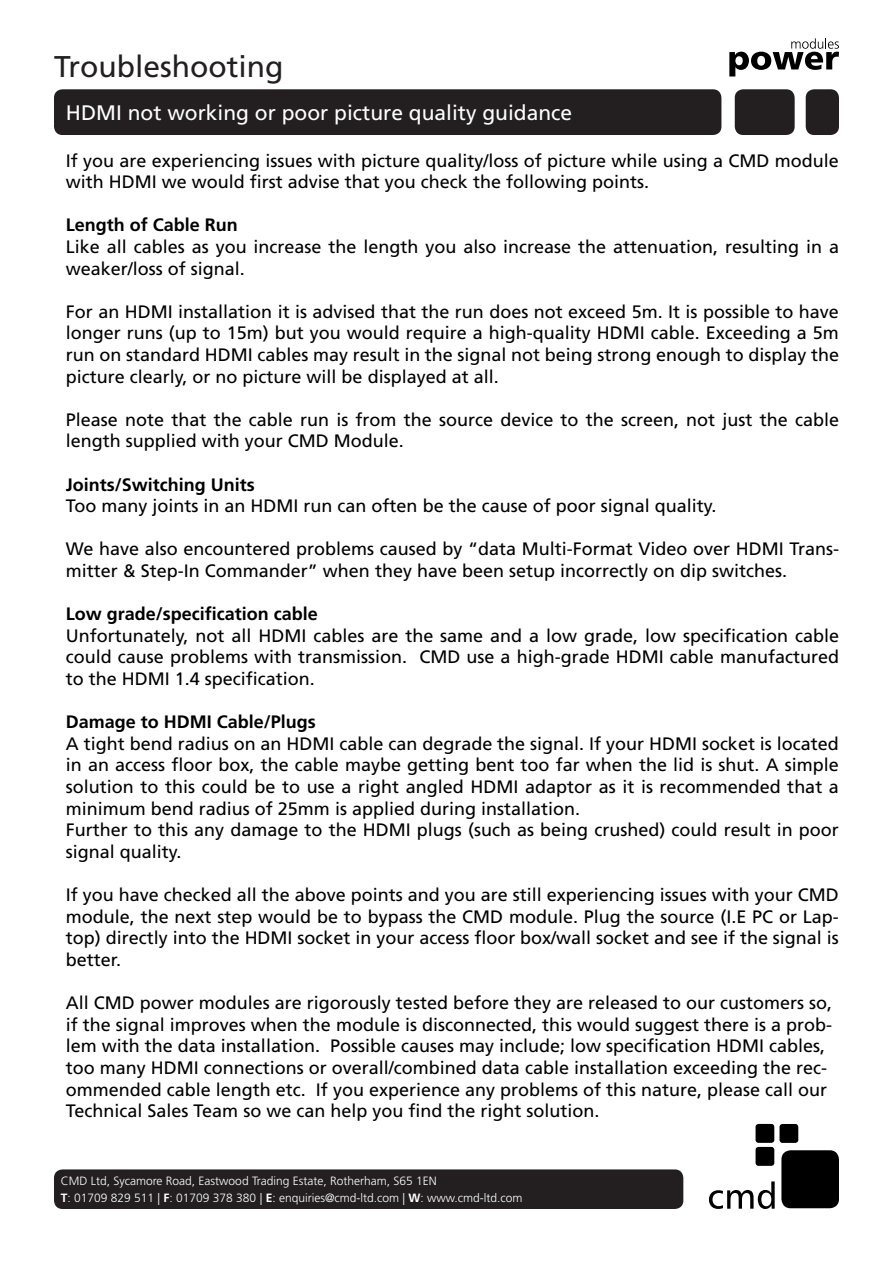
<style>
.page{position:relative;width:893px;height:1263px;background:#fff}
.page>*{position:absolute;margin:0;border:0;box-sizing:border-box;transform-origin:0 0}
.t1{font:30px "Frutiger LT Std";color:#231f20}
.t2{font:21px "Frutiger LT Std";color:#fff}
.t3{font:18px/21.6px "Frutiger LT Std";color:#000}
.t4{font:700 18px "Frutiger LT Std";color:#000}
.t5{font:300 12px/16.5px "Frutiger LT Std";color:#fff}
.s1{font-weight:700}
</style>
<div class="page">
<div style="left:54px;top:89px;width:667px;height:46px;background:#231f20;border-radius:9px"></div>
<div style="left:735px;top:89px;width:60px;height:46px;background:#231f20;border-radius:9px"></div>
<div style="left:806px;top:89px;width:33px;height:46px;background:#231f20;border-radius:9px"></div>
<div style="left:54px;top:1169px;width:629px;height:40px;background:#231f20;border-radius:9px"></div>
<div style="left:781px;top:1150px;width:58px;height:58px;background:#000;border-radius:9px"></div>
<svg style="left:709px;top:1181px;width:66px;height:28px"></svg>
<div style="left:755px;top:1147px;width:19px;height:19px;background:#000;border-radius:3px"></div>
<div style="left:755px;top:1124px;width:19px;height:19px;background:#000;border-radius:3px"></div>
<div style="left:779px;top:1124px;width:19px;height:19px;background:#000;border-radius:3px"></div>
<svg style="left:729px;top:38px;width:110px;height:39px"></svg>
<h1 class="t1" style="left:54px;top:48px;width:231px">Troubleshooting</h1>
<p class="t2" style="left:66px;top:101px;width:508px">HDMI not working or poor picture quality guidance</p>
<p class="t3" style="left:66px;top:150px;width:774px">If you are experiencing issues with picture quality/loss of picture while using a CMD module with HDMI we would first advise that you check the following points.</p>
<p class="t4" style="left:66px;top:215px;width:174px">Length of Cable Run</p>
<p class="t3" style="left:66px;top:236px;width:775px">Like all cables as you increase the length you also increase the attenuation, resulting in a weaker/loss of signal.</p>
<p class="t3" style="left:66px;top:301px;width:775px;text-align:justify">For an HDMI installation it is advised that the run does not exceed 5m. It is possible to have longer runs (up to 15m) but you would require a high-quality HDMI cable. Exceeding a 5m run on standard HDMI cables may result in the signal not being strong enough to display the picture clearly, or no picture will be displayed at all.</p>
<p class="t3" style="left:66px;top:409px;width:775px">Please note that the cable run is from the source device to the screen, not just the cable length supplied with your CMD Module.</p>
<p class="t4" style="left:66px;top:474px;width:190px">Joints/Switching Units</p>
<p class="t3" style="left:66px;top:495px;width:652px">Too many joints in an HDMI run can often be the cause of poor signal quality.</p>
<p class="t3" style="left:66px;top:538px;width:775px">We have also encountered problems caused by “data Multi-Format Video over HDMI Trans&shy;mitter &amp; Step-In Commander” when they have been setup incorrectly on dip switches.</p>
<p class="t4" style="left:66px;top:603px;width:254px">Low grade/specification cable</p>
<p class="t3" style="left:66px;top:625px;width:775px;text-align:justify">Unfortunately, not all HDMI cables are the same and a low grade, low specification cable could cause problems with transmission. CMD use a high-grade HDMI cable manufactured to the HDMI 1.4 specification.</p>
<p class="t4" style="left:66px;top:711px;width:252px">Damage to HDMI Cable/Plugs</p>
<p class="t3" style="left:66px;top:733px;width:775px">A tight bend radius on an HDMI cable can degrade the signal. If your HDMI socket is located in an access floor box, the cable maybe getting bent too far when the lid is shut. A simple solution to this could be to use a right angled HDMI adaptor as it is recommended that a minimum bend radius of 25mm is applied during installation.<br>Further to this any damage to the HDMI plugs (such as being crushed) could result in poor signal quality.</p>
<p class="t3" style="left:66px;top:884px;width:774px;text-align:justify">If you have checked all the above points and you are still experiencing issues with your CMD module, the next step would be to bypass the CMD module. Plug the source (I.E PC or Lap&shy;top) directly into the HDMI socket in your access floor box/wall socket and see if the signal is better.</p>
<p class="t3" style="left:66px;top:992px;width:768px">All CMD power modules are rigorously tested before they are released to our customers so, if the signal improves when the module is disconnected, this would suggest there is a prob&shy;lem with the data installation. Possible causes may include; low specification HDMI cables, too many HDMI connections or overall/combined data cable installation exceeding the rec&shy;ommended cable length etc. If you experience any problems of this nature, please call our Technical Sales Team so we can help you find the right solution.</p>
<p class="t5" style="left:61px;top:1173px;width:463px">CMD Ltd, Sycamore Road, Eastwood Trading Estate, Rotherham, S65 1EN<br><span class="s1">T</span>: 01709 829 511 | <span class="s1">F</span>: 01709 378 380 | <span class="s1">E</span>: enquiries@cmd-ltd.com | <span class="s1">W</span>: www.cmd-ltd.com</p>
</div>
